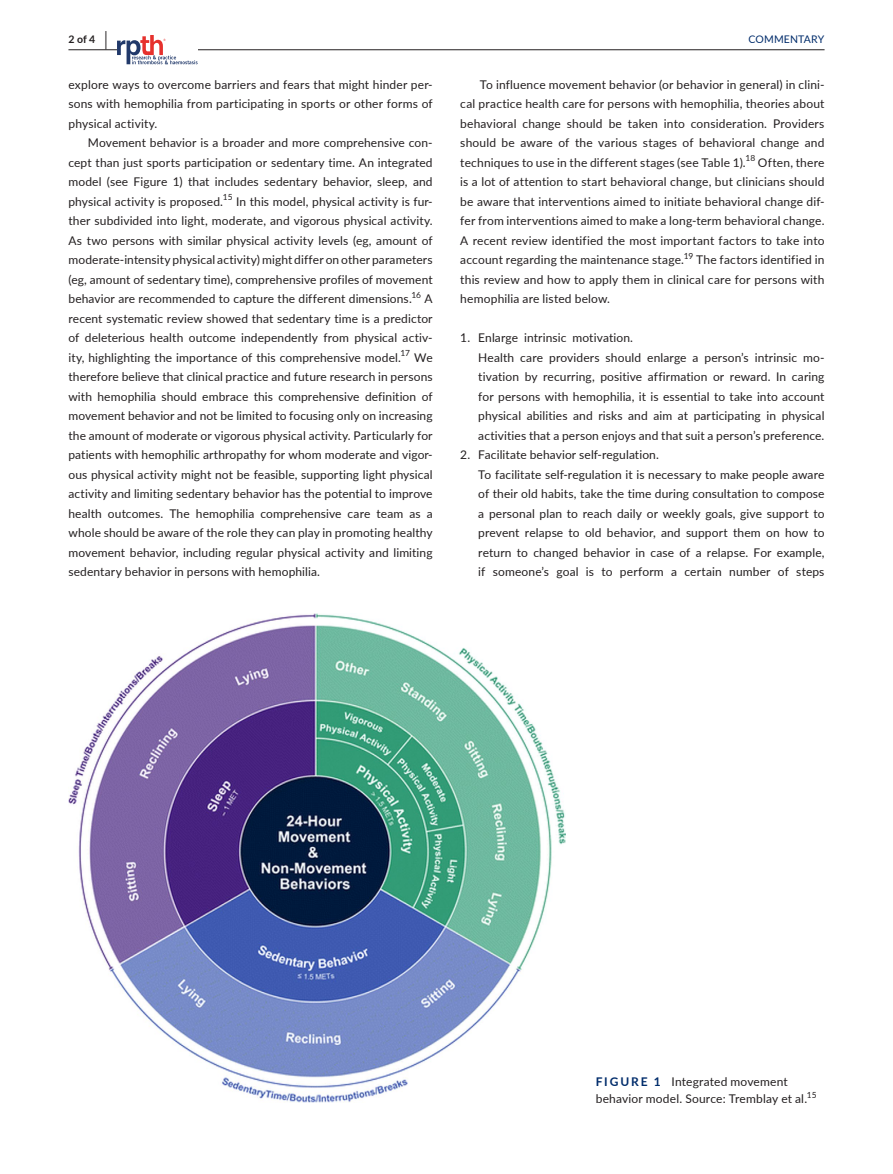
<style>
.page{position:relative;width:893px;height:1174px;background:#fff}
.page>*{position:absolute;margin:0;border:0;box-sizing:border-box;transform-origin:0 0}
.t1{font:12px/19.5px "Lato";letter-spacing:.01em;color:#231f20;text-align:justify}
.t2{font:10.5px "Lato";letter-spacing:.02em;color:#002c6b}
.t3{font:700 10.5px "Lato";color:#231f20}
.t4{font:8.4px "Lato";color:#231f20}
.s1{font-size:19.5px}
.s2{font-weight:700;color:#002c6b}
</style>
<div class="page">
<hr style="left:68px;top:49px;width:756px;height:1px;background:#231f20">
<svg style="left:117px;top:35px;width:81px;height:29px"></svg>
<img style="left:68px;top:613px;width:498px;height:490px">
<p class="t3" style="left:68px;top:31px;width:40px">2 of 4 <span class="s1">|</span></p>
<p class="t2" style="left:748px;top:31px;width:78px">COMMENTARY</p>
<p class="t1" style="left:68px;top:74px;width:366px">explore ways to overcome barriers and fears that might hinder per&shy;sons with hemophilia from participating in sports or other forms of physical activity.</p>
<p class="t1" style="left:68px;top:132px;width:366px;text-indent:20px">Movement behavior is a broader and more comprehensive con&shy;cept than just sports participation or sedentary time. An integrated model (see Figure 1) that includes sedentary behavior, sleep, and physical activity is proposed.<sup>15</sup> In this model, physical activity is fur&shy;ther subdivided into light, moderate, and vigorous physical activity.<br>As two persons with similar physical activity levels (eg, amount of moderate-intensity physical activity) might differ on other parameters (eg, amount of sedentary time), comprehensive profiles of movement behavior are recommended to capture the different dimensions.<sup>16</sup> A recent systematic review showed that sedentary time is a predictor of deleterious health outcome independently from physical activ&shy;ity, highlighting the importance of this comprehensive model.<sup>17</sup> We therefore believe that clinical practice and future research in persons with hemophilia should embrace this comprehensive definition of movement behavior and not be limited to focusing only on increasing the amount of moderate or vigorous physical activity. Particularly for patients with hemophilic arthropathy for whom moderate and vigor&shy;ous physical activity might not be feasible, supporting light physical activity and limiting sedentary behavior has the potential to improve health outcomes. The hemophilia comprehensive care team as a whole should be aware of the role they can play in promoting healthy movement behavior, including regular physical activity and limiting sedentary behavior in persons with hemophilia.</p>
<p class="t1" style="left:460px;top:74px;width:366px;text-indent:20px">To influence movement behavior (or behavior in general) in clini&shy;cal practice health care for persons with hemophilia, theories about behavioral change should be taken into consideration. Providers should be aware of the various stages of behavioral change and techniques to use in the different stages (see Table 1).<sup>18</sup> Often, there is a lot of attention to start behavioral change, but clinicians should be aware that interventions aimed to initiate behavioral change dif&shy;fer from interventions aimed to make a long-term behavioral change.<br>A recent review identified the most important factors to take into account regarding the maintenance stage.<sup>19</sup> The factors identified in this review and how to apply them in clinical care for persons with hemophilia are listed below.</p>
<p class="t1" style="left:478px;top:327px;width:348px;text-align:left;text-indent:-18px">1. Enlarge intrinsic motivation.<br>Health care providers should enlarge a person’s intrinsic mo&shy;tivation by recurring, positive affirmation or reward. In caring for persons with hemophilia, it is essential to take into account physical abilities and risks and aim at participating in physical activities that a person enjoys and that suit a person’s preference.</p>
<p class="t1" style="left:478px;top:444px;width:348px;text-align:left;text-indent:-18px">2. Facilitate behavior self-regulation.<br>To facilitate self-regulation it is necessary to make people aware of their old habits, take the time during consultation to compose a personal plan to reach daily or weekly goals, give support to prevent relapse to old behavior, and support them on how to return to changed behavior in case of a relapse. For example, if someone’s goal is to perform a certain number of steps</p>
<p class="t1" style="left:596px;top:1073px;width:213px;line-height:16.5px"><span class="s2">FIGURE 1</span> Integrated movement behavior model. Source: Tremblay et al.</p>
<p class="t4" style="left:807px;top:1088px;width:11px">15</p>
</div>
